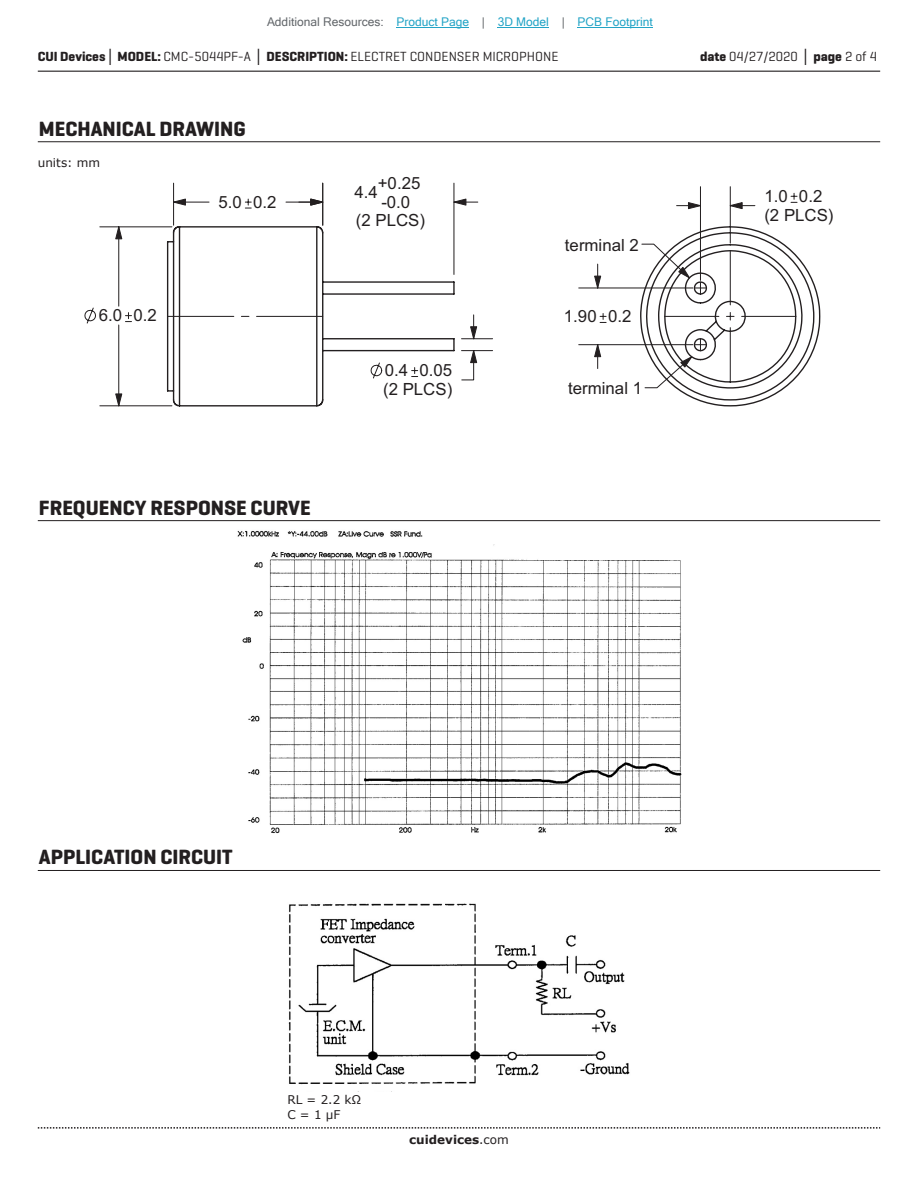
<style>
.page{position:relative;width:918px;height:1188px;background:#fff}
.page>*{position:absolute;margin:0;border:0;box-sizing:border-box;transform-origin:0 0}
.t1{font:700 21px "Geogrotesque";color:#231f20}
.t2{font:16.8px/18.8px "Arial";color:#231f20}
.t3{font:13.5px "Geogrotesque";color:#231f20}
.t4{font:12px "Microsoft Sans Serif";color:#23a4c6}
.t5{font:12px/14.4px "Verdana";color:#231f20}
.t6{font:700 12px "Verdana";color:#231f20}
.s1{color:#63676b}
.s2{font-weight:700}
.s3{font-family:"Verdana";font-weight:700}
.s4{font-weight:400}
</style>
<div class="page">
<hr style="left:38px;top:71px;width:842px;height:1px;background:#231f20">
<svg style="left:38px;top:1127px;width:842px;height:2px"></svg>
<hr style="left:38px;top:141px;width:842px;height:1px;background:#231f20">
<svg style="left:173px;top:225px;width:648px;height:182px"></svg>
<hr style="left:665px;top:316px;width:54px;height:1px;background:#231f20">
<hr style="left:742px;top:316px;width:54px;height:1px;background:#231f20">
<hr style="left:730px;top:251px;width:1px;height:54px;background:#231f20">
<svg style="left:726px;top:312px;width:8px;height:8px"></svg>
<hr style="left:730px;top:328px;width:1px;height:54px;background:#231f20">
<svg style="left:791px;top:193px;width:6px;height:10px"></svg>
<hr style="left:700px;top:187px;width:1px;height:93px;background:#231f20">
<hr style="left:730px;top:187px;width:1px;height:56px;background:#231f20">
<svg style="left:677px;top:202px;width:23px;height:7px"></svg>
<svg style="left:730px;top:202px;width:25px;height:7px"></svg>
<svg style="left:600px;top:313px;width:6px;height:10px"></svg>
<hr style="left:579px;top:287px;width:114px;height:1px;background:#231f20">
<hr style="left:579px;top:344px;width:114px;height:1px;background:#231f20">
<svg style="left:644px;top:339px;width:62px;height:50px"></svg>
<svg style="left:594px;top:345px;width:7px;height:24px"></svg>
<svg style="left:594px;top:264px;width:7px;height:24px"></svg>
<svg style="left:641px;top:243px;width:65px;height:51px"></svg>
<hr style="left:453px;top:183px;width:1px;height:91px;background:#231f20">
<svg style="left:245px;top:199px;width:6px;height:10px"></svg>
<hr style="left:286px;top:202px;width:37px;height:1px;background:#231f20">
<hr style="left:174px;top:202px;width:35px;height:1px;background:#231f20">
<hr style="left:322px;top:183px;width:1px;height:42px;background:#231f20">
<hr style="left:173px;top:183px;width:1px;height:42px;background:#231f20">
<svg style="left:84px;top:307px;width:12px;height:17px"></svg>
<svg style="left:99px;top:226px;width:284px;height:181px"></svg>
<svg style="left:412px;top:368px;width:6px;height:9px"></svg>
<svg style="left:454px;top:199px;width:24px;height:6px"></svg>
<svg style="left:299px;top:199px;width:24px;height:6px"></svg>
<svg style="left:173px;top:199px;width:13px;height:6px"></svg>
<svg style="left:116px;top:394px;width:6px;height:12px"></svg>
<svg style="left:116px;top:227px;width:6px;height:12px"></svg>
<svg style="left:461px;top:314px;width:33px;height:67px"></svg>
<hr style="left:38px;top:520px;width:842px;height:1px;background:#231f20">
<hr style="left:38px;top:870px;width:842px;height:1px;background:#231f20">
<img style="left:237px;top:530px;width:445px;height:304px">
<img style="left:288px;top:903px;width:342px;height:182px">
<hr style="left:397px;top:27px;width:72px;height:1px;background:#23a4c6">
<hr style="left:498px;top:27px;width:51px;height:1px;background:#23a4c6">
<hr style="left:578px;top:27px;width:75px;height:1px;background:#23a4c6">
<p class="t4" style="left:267px;top:15px;width:387px"><span class="s1">Additional Resources:</span> Product Page <span class="s1">|</span> 3D Model <span class="s1">|</span> PCB Footprint</p>
<p class="t3" style="left:38px;top:48px;width:522px"><span class="s2">CUI Devices</span><span class="s3">│</span> <span class="s2">MODEL:</span> CMC-5044PF-A <span class="s3">│</span> <span class="s2">DESCRIPTION:</span> ELECTRET CONDENSER MICROPHONE</p>
<p class="t3" style="left:700px;top:48px;width:179px"><span class="s2">date</span> 04/27/2020 <span class="s3">│</span> <span class="s2">page</span> 2 of 4</p>
<h1 class="t1" style="left:39px;top:116px;width:208px">MECHANICAL DRAWING</h1>
<p class="t5" style="left:38px;top:155px;width:64px">units: mm</p>
<p class="t2" style="left:99px;top:306px;width:60px">6.0 0.2</p>
<p class="t2" style="left:219px;top:193px;width:59px">5.0 0.2</p>
<h1 class="t1" style="left:39px;top:494px;width:273px">FREQUENCY RESPONSE CURVE</h1>
<p class="t2" style="left:378px;top:174px;width:44px">+0.25</p>
<p class="t2" style="left:381px;top:193px;width:30px">-0.0</p>
<p class="t2" style="left:356px;top:211px;width:71px">(2 PLCS)</p>
<p class="t2" style="left:354px;top:183px;width:25px">4.4</p>
<p class="t2" style="left:383px;top:361px;width:71px">0.4 0.05 (2 PLCS)</p>
<p class="t2" style="left:565px;top:235px;width:75px">terminal 2</p>
<p class="t2" style="left:564px;top:307px;width:69px">1.90 0.2</p>
<p class="t2" style="left:568px;top:379px;width:75px">terminal 1</p>
<p class="t2" style="left:764px;top:187px;width:71px">1.0 0.2 (2 PLCS)</p>
<h1 class="t1" style="left:39px;top:844px;width:195px">APPLICATION CIRCUIT</h1>
<p class="t5" style="left:287px;top:1093px;width:76px">RL = 2.2 kΩ<br>C = 1 µF</p>
<p class="t6" style="left:409px;top:1131px;width:101px">cuidevices<span class="s4">.com</span></p>
</div>
